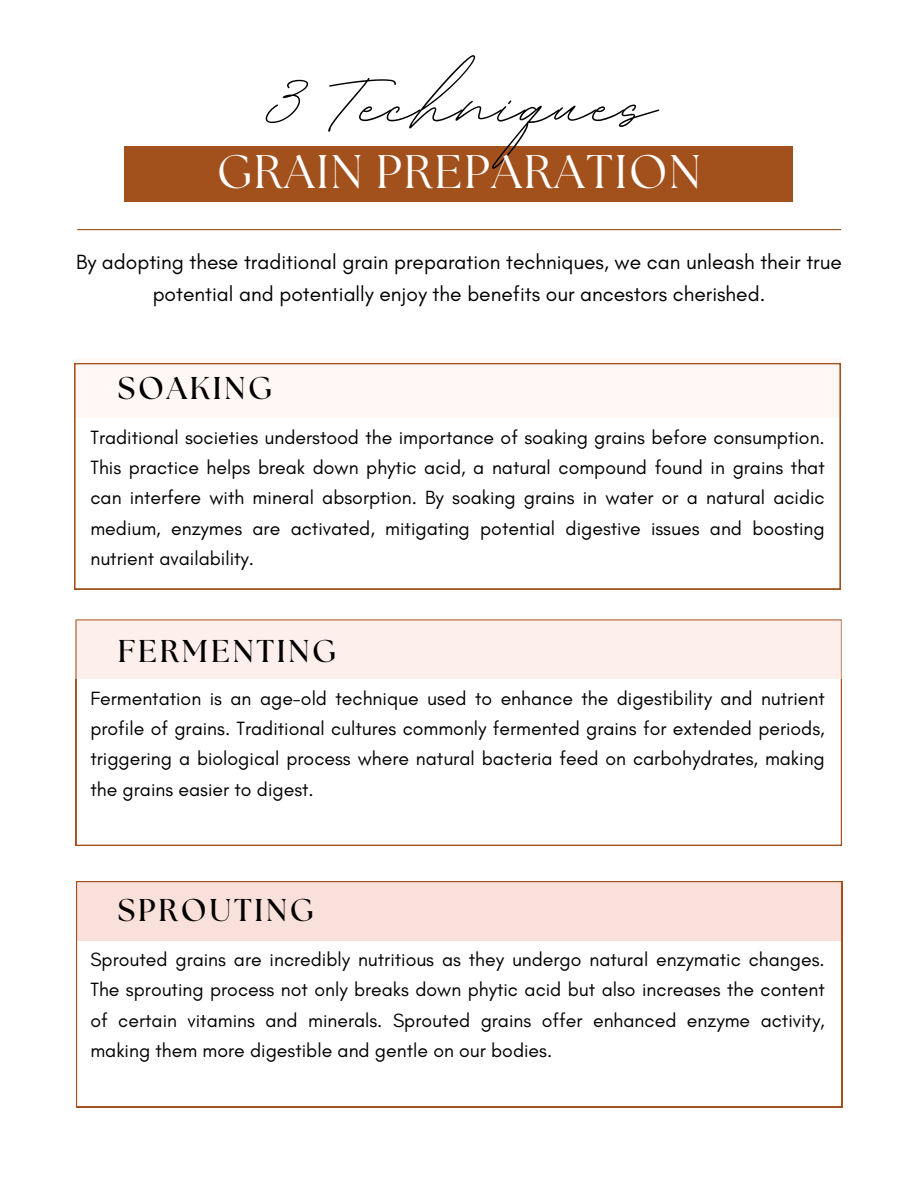
<style>
.page{position:relative;width:918px;height:1188px;background:#fff}
.page>*{position:absolute;margin:0;border:0;box-sizing:border-box;transform-origin:0 0}
.t1{font:129.15px "BD Script";letter-spacing:.01em;color:#000}
.t2{font:46.95px "The Seasons";letter-spacing:.04em;color:#fff}
.t3{font:700 31.5px "The Seasons";letter-spacing:.09em;color:#000}
.t4{font:21px/32.7px "Glacial Indifference";color:#000;text-align:center}
.t5{font:19.5px/30.3px "Glacial Indifference";color:#000;text-align:justify}
</style>
<div class="page">
<div style="left:76px;top:358px;width:766px;height:60px;background:#fff4f0"></div>
<svg style="left:76px;top:679px;width:766px;height:167px"></svg>
<div style="left:76px;top:620px;width:766px;height:59px;background:#fcefec"></div>
<svg style="left:76px;top:881px;width:766px;height:226px"></svg>
<svg style="left:74px;top:363px;width:767px;height:226px"></svg>
<hr style="left:77px;top:229px;width:764px;height:1px;background:#a2511d">
<div style="left:125px;top:146px;width:668px;height:56px;background:#a2511d"></div>
<p class="t1" style="left:262px;top:19px;width:395px">3 Techniques</p>
<p class="t2" style="left:217px;top:151px;width:485px">GRAIN PREPARATION</p>
<p class="t4" style="left:76px;top:245px;width:767px">By adopting these traditional grain preparation techniques, we can unleash their true potential and potentially enjoy the benefits our ancestors cherished.</p>
<p class="t3" style="left:118px;top:373px;width:156px">SOAKING</p>
<p class="t5" style="left:90px;top:422px;width:736px">Traditional societies understood the importance of soaking grains before consumption.<br>This practice helps break down phytic acid, a natural compound found in grains that can interfere with mineral absorption. By soaking grains in water or a natural acidic medium, enzymes are activated, mitigating potential digestive issues and boosting nutrient availability.</p>
<p class="t3" style="left:118px;top:636px;width:220px">FERMENTING</p>
<p class="t5" style="left:90px;top:683px;width:736px">Fermentation is an age-old technique used to enhance the digestibility and nutrient profile of grains. Traditional cultures commonly fermented grains for extended periods, triggering a biological process where natural bacteria feed on carbohydrates, making the grains easier to digest.</p>
<p class="t3" style="left:118px;top:896px;width:197px">SPROUTING</p>
<p class="t5" style="left:90px;top:944px;width:736px">Sprouted grains are incredibly nutritious as they undergo natural enzymatic changes.<br>The sprouting process not only breaks down phytic acid but also increases the content of certain vitamins and minerals. Sprouted grains offer enhanced enzyme activity, making them more digestible and gentle on our bodies.</p>
</div>
